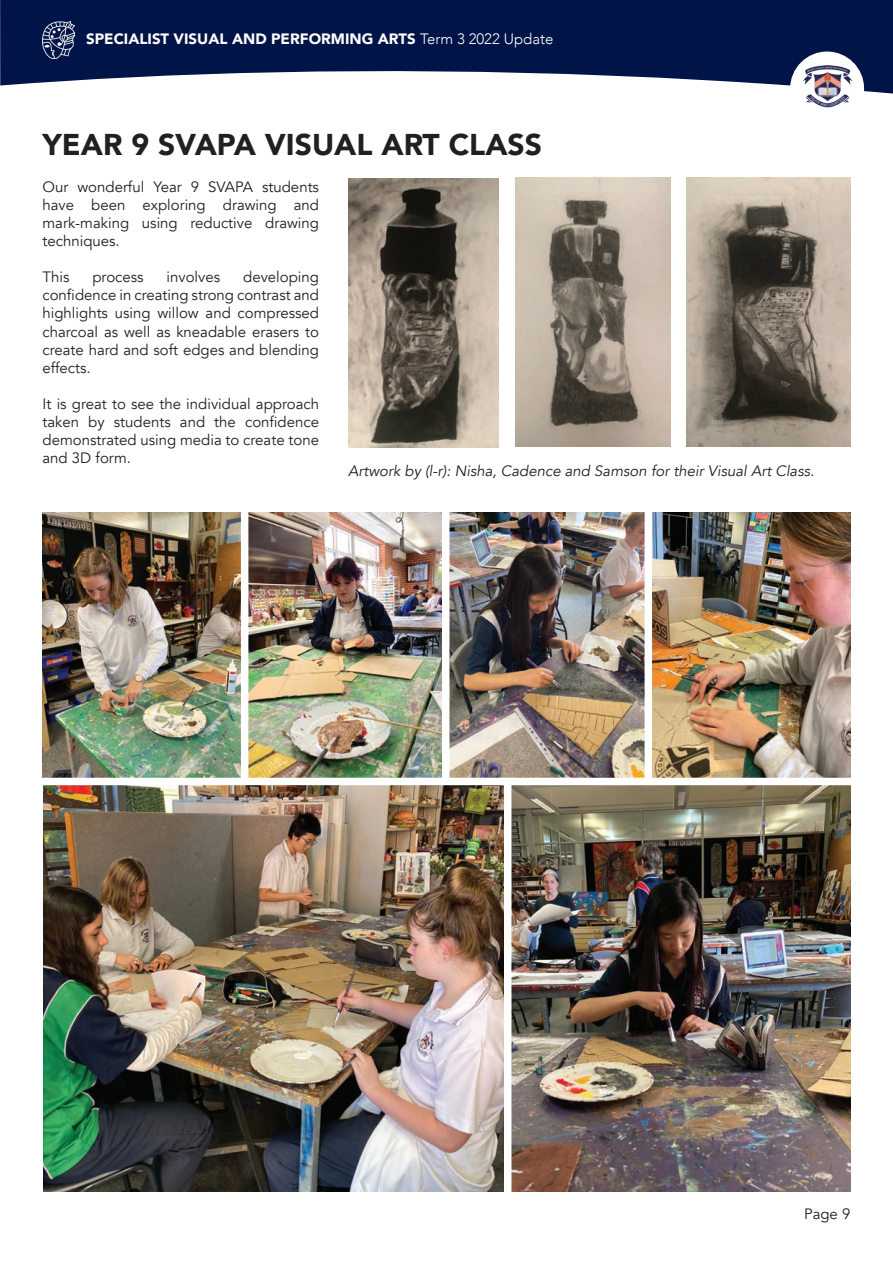
<style>
.page{position:relative;width:893px;height:1263px;background:#fff}
.page>*{position:absolute;margin:0;border:0;box-sizing:border-box;transform-origin:0 0}
.t1{font:900 30px "Avenir";color:#231f20}
.t2{font:15px/18px "Avenir";color:#231f20;text-align:justify}
.t3{font:italic 15px "Avenir";color:#231f20}
.t4{font:900 15px "Avenir";color:#fff}
.s1{font-weight:300}
</style>
<div class="page">
<svg style="left:0;top:0;width:893px;height:94px;fill:#001447"></svg>
<img style="left:43px;top:22px;width:31px;height:36px">
<div style="left:790px;top:52px;width:74px;height:73px;background:#fff;border-radius:50%"></div>
<img style="left:803px;top:65px;width:49px;height:43px">
<img style="left:515px;top:177px;width:155px;height:269px">
<img style="left:348px;top:178px;width:151px;height:269px">
<img style="left:687px;top:177px;width:163px;height:270px">
<img style="left:43px;top:512px;width:807px;height:679px">
<div style="left:27px;top:778px;width:837px;height:7px;background:#fff"></div>
<div style="left:241px;top:500px;width:7px;height:283px;background:#fff"></div>
<div style="left:442px;top:500px;width:7px;height:283px;background:#fff"></div>
<div style="left:645px;top:500px;width:7px;height:284px;background:#fff"></div>
<div style="left:504px;top:783px;width:7px;height:420px;background:#fff"></div>
<p class="t4" style="left:86px;top:26px;width:469px">SPECIALIST VISUAL AND PERFORMING ARTS <span class="s1">Term 3 2022 Update</span></p>
<h1 class="t1" style="left:43px;top:119px;width:501px">YEAR 9 SVAPA VISUAL ART CLASS</h1>
<p class="t2" style="left:43px;top:179px;width:278px">Our wonderful Year 9 SVAPA students have been exploring drawing and mark-making using reductive drawing techniques.</p>
<p class="t2" style="left:43px;top:269px;width:28px">This</p>
<p class="t2" style="left:92px;top:269px;width:53px">process</p>
<p class="t2" style="left:167px;top:269px;width:55px">involves</p>
<p class="t2" style="left:43px;top:269px;width:278px;text-indent:201px">developing confidence in creating strong contrast and highlights using willow and compressed charcoal as well as kneadable erasers to create hard and soft edges and blending effects.</p>
<p class="t2" style="left:43px;top:395px;width:278px">It is great to see the individual approach taken by students and the confidence demonstrated using media to create tone and 3D form.</p>
<p class="t3" style="left:348px;top:462px;width:468px">Artwork by (l-r): Nisha, Cadence and Samson for their Visual Art Class.</p>
<p class="t2" style="left:804px;top:1205px;width:48px">Page 9</p>
</div>
